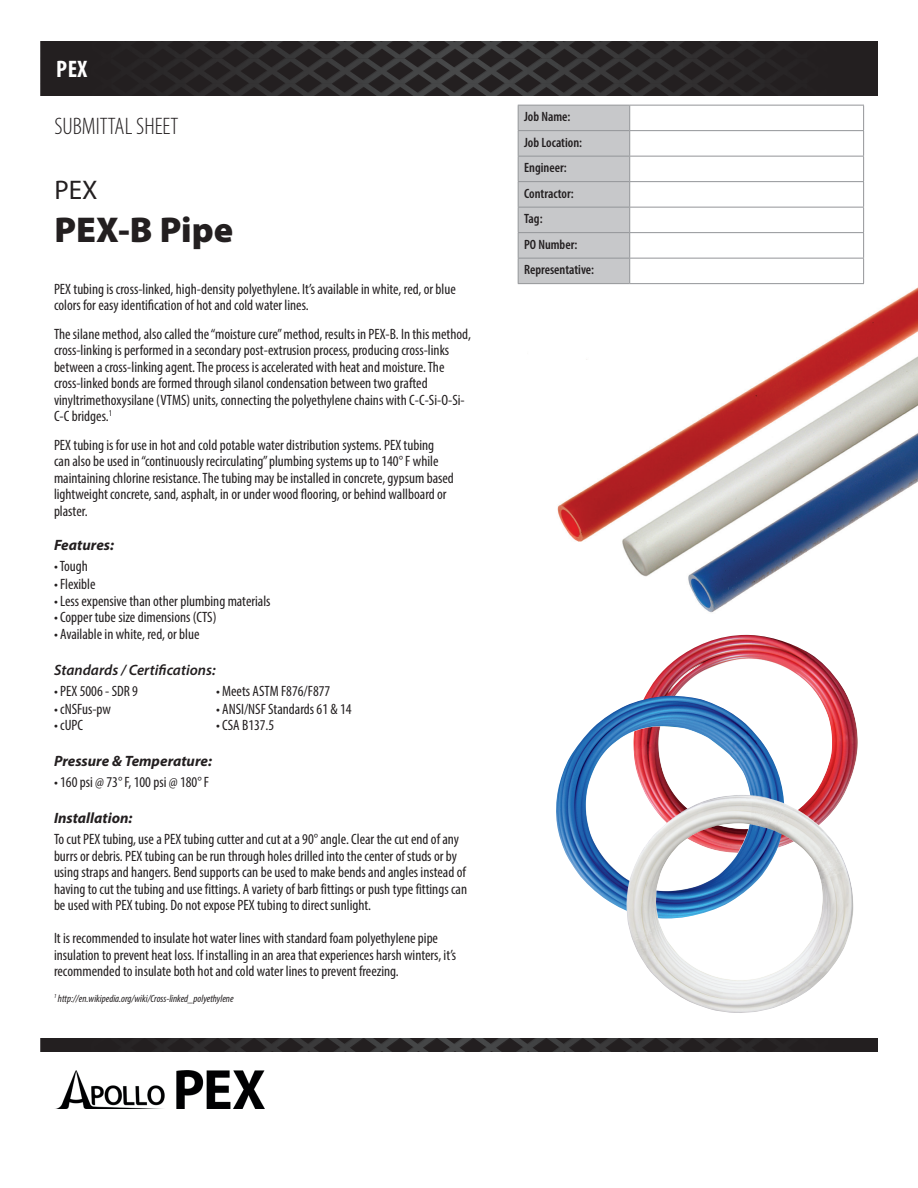
<style>
.page{position:relative;width:918px;height:1188px;background:#fff}
.page>*{position:absolute;margin:0;border:0;box-sizing:border-box;transform-origin:0 0}
.t1{font:900 36px "Myriad Pro";color:#231f20}
.t2{font:27px "Myriad Pro";color:#231f20}
.t3{font:300 condensed 24px "Myriad Pro";color:#231f20}
.t4{font:700 condensed 24px "Myriad Pro";color:#fff}
.t5{font:condensed 15px/16.5px "Myriad Pro";color:#231f20}
.t6{font:italic 700 15px "Myriad Pro";color:#231f20}
.t7{font:italic 600 15px "Myriad Pro";color:#231f20}
.t8{font:600 condensed 13.5px/25.5px "Myriad Pro";color:#231f20}
.t9{font:italic condensed 10.5px "Myriad Pro";color:#231f20}
</style>
<div class="page">
<img style="left:527px;top:284px;width:391px;height:329px">
<img style="left:40px;top:42px;width:837px;height:54px">
<img style="left:40px;top:1038px;width:837px;height:14px">
<hr style="left:630px;top:105px;width:234px;height:1px;background:#939598">
<svg style="left:863px;top:106px;width:1px;height:177px"></svg>
<hr style="left:630px;top:130px;width:234px;height:1px;background:#939598">
<hr style="left:630px;top:156px;width:234px;height:1px;background:#939598">
<hr style="left:630px;top:181px;width:234px;height:1px;background:#939598">
<hr style="left:630px;top:207px;width:234px;height:1px;background:#939598">
<hr style="left:630px;top:232px;width:234px;height:1px;background:#939598">
<hr style="left:630px;top:258px;width:234px;height:1px;background:#939598">
<svg style="left:518px;top:105px;width:112px;height:178px;background:#c3c5c7"></svg>
<hr style="left:518px;top:283px;width:112px;height:1px;background:#939598">
<hr style="left:630px;top:283px;width:234px;height:1px;background:#939598">
<img style="left:645px;top:635px;width:213px;height:160px">
<img style="left:556px;top:696px;width:229px;height:215px">
<img style="left:626px;top:795px;width:228px;height:218px">
<img style="left:58px;top:1071px;width:207px;height:37px">
<h3 class="t4" style="left:56px;top:54px;width:33px">PEX</h3>
<h3 class="t3" style="left:54px;top:112px;width:125px">SUBMITTAL SHEET</h3>
<h2 class="t2" style="left:54px;top:173px;width:45px">PEX</h2>
<h1 class="t1" style="left:54px;top:206px;width:180px">PEX-B Pipe</h1>
<p class="t5" style="left:54px;top:281px;width:403px">PEX tubing is cross-linked, high-density polyethylene. It’s available in white, red, or blue colors for easy identification of hot and cold water lines.</p>
<p class="t5" style="left:54px;top:326px;width:418px">The silane method, also called the “moisture cure” method, results in PEX-B. In this method, cross-linking is performed in a secondary post-extrusion process, producing cross-links between a cross-linking agent. The process is accelerated with heat and moisture. The cross-linked bonds are formed through silanol condensation between two grafted vinyltrimethoxysilane (VTMS) units, connecting the polyethylene chains with C-C-Si-O-Si-C-C bridges.<sup>1</sup></p>
<p class="t5" style="left:54px;top:437px;width:401px">PEX tubing is for use in hot and cold potable water distribution systems. PEX tubing can also be used in “continuously recirculating” plumbing systems up to 140° F while maintaining chlorine resistance. The tubing may be installed in concrete, gypsum based lightweight concrete, sand, asphalt, in or under wood flooring, or behind wallboard or plaster.</p>
<p class="t6" style="left:54px;top:536px;width:61px">Features:</p>
<p class="t5" style="left:54px;top:558px;width:35px">• Tough</p>
<p class="t5" style="left:54px;top:576px;width:43px">• Flexible</p>
<p class="t5" style="left:54px;top:593px;width:218px">• Less expensive than other plumbing materials</p>
<p class="t5" style="left:54px;top:609px;width:164px">• Copper tube size dimensions (CTS)</p>
<p class="t5" style="left:54px;top:626px;width:147px">• Available in white, red, or blue</p>
<p class="t7" style="left:54px;top:660px;width:163px">Standards / Certifications:</p>
<p class="t5" style="left:54px;top:683px;width:86px">• PEX 5006 - SDR 9</p>
<p class="t5" style="left:216px;top:683px;width:116px">• Meets ASTM F876/F877</p>
<p class="t5" style="left:54px;top:701px;width:58px">• cNSFus-pw</p>
<p class="t5" style="left:216px;top:701px;width:137px">• ANSI/NSF Standards 61 &amp; 14</p>
<p class="t5" style="left:54px;top:717px;width:31px">• cUPC</p>
<p class="t5" style="left:216px;top:717px;width:60px">• CSA B137.5</p>
<p class="t6" style="left:54px;top:752px;width:160px">Pressure &amp; Temperature:</p>
<p class="t5" style="left:54px;top:774px;width:157px">• 160 psi @ 73° F, 100 psi @ 180° F</p>
<p class="t6" style="left:54px;top:809px;width:80px">Installation:</p>
<p class="t5" style="left:54px;top:831px;width:415px">To cut PEX tubing, use a PEX tubing cutter and cut at a 90° angle. Clear the cut end of any burrs or debris. PEX tubing can be run through holes drilled into the center of studs or by using straps and hangers. Bend supports can be used to make bends and angles instead of having to cut the tubing and use fittings. A variety of barb fittings or push type fittings can be used with PEX tubing. Do not expose PEX tubing to direct sunlight.</p>
<p class="t5" style="left:54px;top:930px;width:404px">It is recommended to insulate hot water lines with standard foam polyethylene pipe insulation to prevent heat loss. If installing in an area that experiences harsh winters, it’s recommended to insulate both hot and cold water lines to prevent freezing.</p>
<p class="t9" style="left:54px;top:992px;width:181px"><sup>1</sup> http://en.wikipedia.org/wiki/Cross-linked_polyethylene</p>
<p class="t8" style="left:524px;top:104px;width:71px">Job Name:<br>Job Location:<br>Engineer:<br>Contractor:<br>Tag:<br>PO Number:<br>Representative:</p>
</div>
